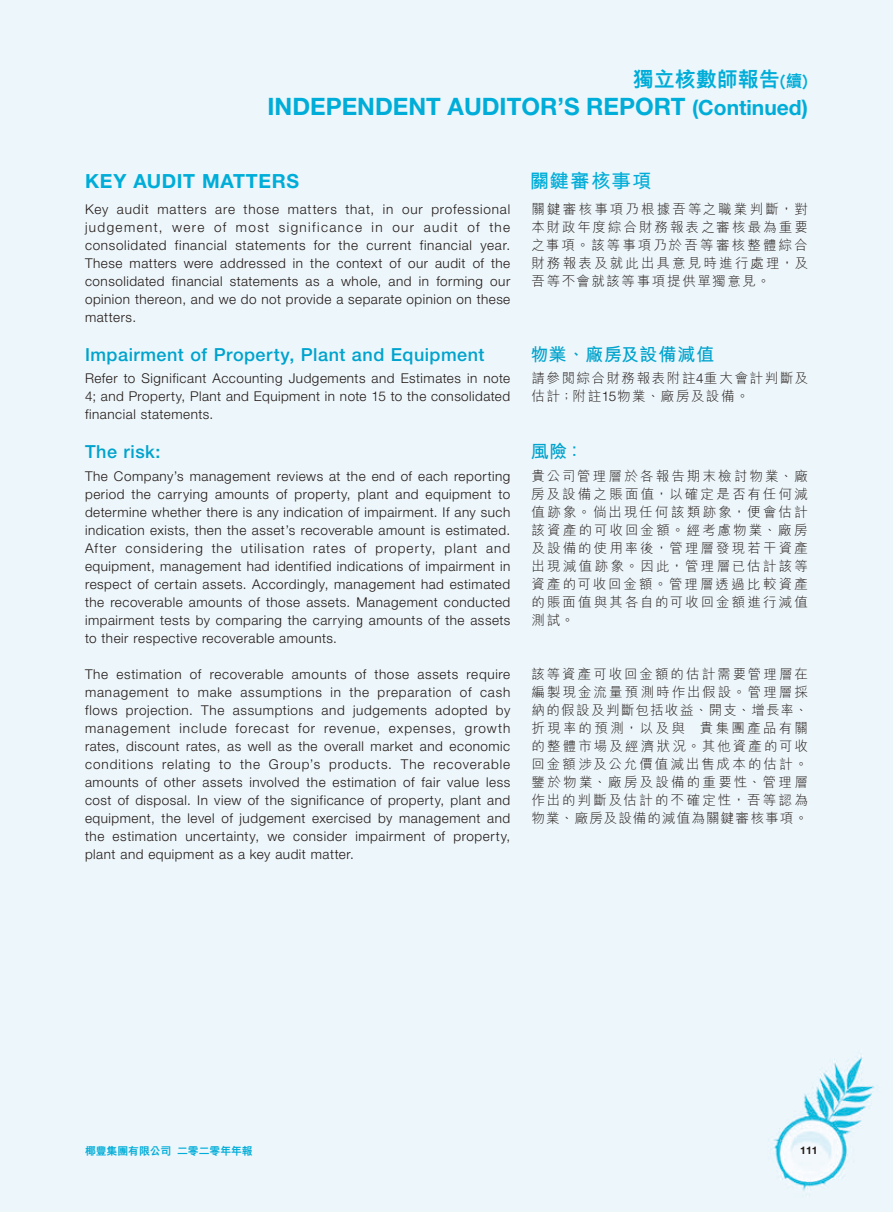
<style>
.page{position:relative;width:893px;height:1212px;background:#ecf6fb}
.page>*{position:absolute;margin:0;border:0;box-sizing:border-box;transform-origin:0 0}
.t1{font:700 24px "Helvetica Neue LT Std";color:#00add8}
.t2{font:800 21px "M Hei HK";color:#00add8}
.t3{font:700 19.5px "Helvetica Neue LT Std";letter-spacing:.03em;color:#00add8}
.t4{font:700 19.5px "M Hei HK";letter-spacing:.065em;color:#00add8}
.t5{font:500 18px "Helvetica Neue LT Std";letter-spacing:.025em;color:#00a3cd}
.t6{font:700 18px "M Hei HK";letter-spacing:.025em;color:#00a3cd}
.t7{font:300 13.5px/18px "Helvetica Neue LT Std";letter-spacing:.035em;color:#231916;text-align:justify}
.t8{font:300 13.5px/18px "M Hei HK";letter-spacing:.145em;color:#231916;text-align:justify}
.t9{font:300 13.5px/18px "M Hei HK";letter-spacing:.12em;color:#231916}
.t10{font:800 10.8px "M Hei HK";color:#00add8}
.t11{font:700 10.5px "Helvetica Neue LT Std";color:#231916}
.s1{font-size:16.5px}
.s2{font-size:21px}
.s3{font-family:"Helvetica Neue LT Std"}
</style>
<div class="page">
<h2 class="t2" style="left:633px;top:69px;width:177px">獨立核數師報告<span class="s1">(續)</span></h2>
<h1 class="t1" style="left:268px;top:92px;width:542px">INDEPENDENT AUDITOR’S REPORT <span class="s2">(Continued)</span></h1>
<h3 class="t3" style="left:85px;top:168px;width:215px">KEY AUDIT MATTERS</h3>
<p class="t7" style="left:85px;top:200px;width:427px">Key audit matters are those matters that, in our professional judgement, were of most significance in our audit of the consolidated financial statements for the current financial year.<br>These matters were addressed in the context of our audit of the consolidated financial statements as a whole, and in forming our opinion thereon, and we do not provide a separate opinion on these matters.</p>
<h3 class="t5" style="left:85px;top:344px;width:401px">Impairment of Property, Plant and Equipment</h3>
<p class="t7" style="left:85px;top:369px;width:427px">Refer to Significant Accounting Judgements and Estimates in note 4; and Property, Plant and Equipment in note 15 to the consolidated financial statements.</p>
<h3 class="t5" style="left:85px;top:441px;width:77px">The risk:</h3>
<p class="t7" style="left:85px;top:466px;width:427px">The Company’s management reviews at the end of each reporting period the carrying amounts of property, plant and equipment to determine whether there is any indication of impairment. If any such indication exists, then the asset’s recoverable amount is estimated.<br>After considering the utilisation rates of property, plant and equipment, management had identified indications of impairment in respect of certain assets. Accordingly, management had estimated the recoverable amounts of those assets. Management conducted impairment tests by comparing the carrying amounts of the assets to their respective recoverable amounts.</p>
<p class="t7" style="left:85px;top:664px;width:427px">The estimation of recoverable amounts of those assets require management to make assumptions in the preparation of cash flows projection. The assumptions and judgements adopted by management include forecast for revenue, expenses, growth rates, discount rates, as well as the overall market and economic conditions relating to the Group’s products. The recoverable amounts of other assets involved the estimation of fair value less cost of disposal. In view of the significance of property, plant and equipment, the level of judgement exercised by management and the estimation uncertainty, we consider impairment of property, plant and equipment as a key audit matter.</p>
<h3 class="t4" style="left:530px;top:166px;width:123px">關鍵審核事項</h3>
<p class="t8" style="left:531px;top:200px;width:278px">關鍵審核事項乃根據吾等之職業判斷，對本財政年度綜合財務報表之審核最為重要之事項。該等事項乃於吾等審核整體綜合財務報表及就此出具意見時進行處理，及吾等不會就該等事項提供單獨意見。</p>
<h3 class="t6" style="left:531px;top:341px;width:185px">物業、廠房及設備減值</h3>
<p class="t9" style="left:531px;top:369px;width:278px">請參閱綜合財務報表附註<span class="s3">4</span>重大會計判斷及估計；附註<span class="s3">15</span>物業、廠房及設備。</p>
<h3 class="t6" style="left:531px;top:439px;width:54px">風險：</h3>
<p class="t8" style="left:531px;top:466px;width:278px">貴公司管理層於各報告期末檢討物業、廠房及設備之賬面值，以確定是否有任何減值跡象。倘出現任何該類跡象，便會估計該資產的可收回金額。經考慮物業、廠房及設備的使用率後，管理層發現若干資產出現減值跡象。因此，管理層已估計該等資產的可收回金額。管理層透過比較資產的賬面值與其各自的可收回金額進行減值測試。</p>
<p class="t8" style="left:531px;top:664px;width:278px">該等資產可收回金額的估計需要管理層在編製現金流量預測時作出假設。管理層採納的假設及判斷包括收益、開支、增長率、折現率的預測，以及與 貴集團產品有關的整體市場及經濟狀況。其他資產的可收回金額涉及公允價值減出售成本的估計。鑒於物業、廠房及設備的重要性、管理層作出的判斷及估計的不確定性，吾等認為物業、廠房及設備的減值為關鍵審核事項。</p>
<p class="t10" style="left:85px;top:1146px;width:169px">椰豐集團有限公司 二零二零年年報</p>
<p class="t11" style="left:800px;top:1143px;width:19px">111</p>
</div>
